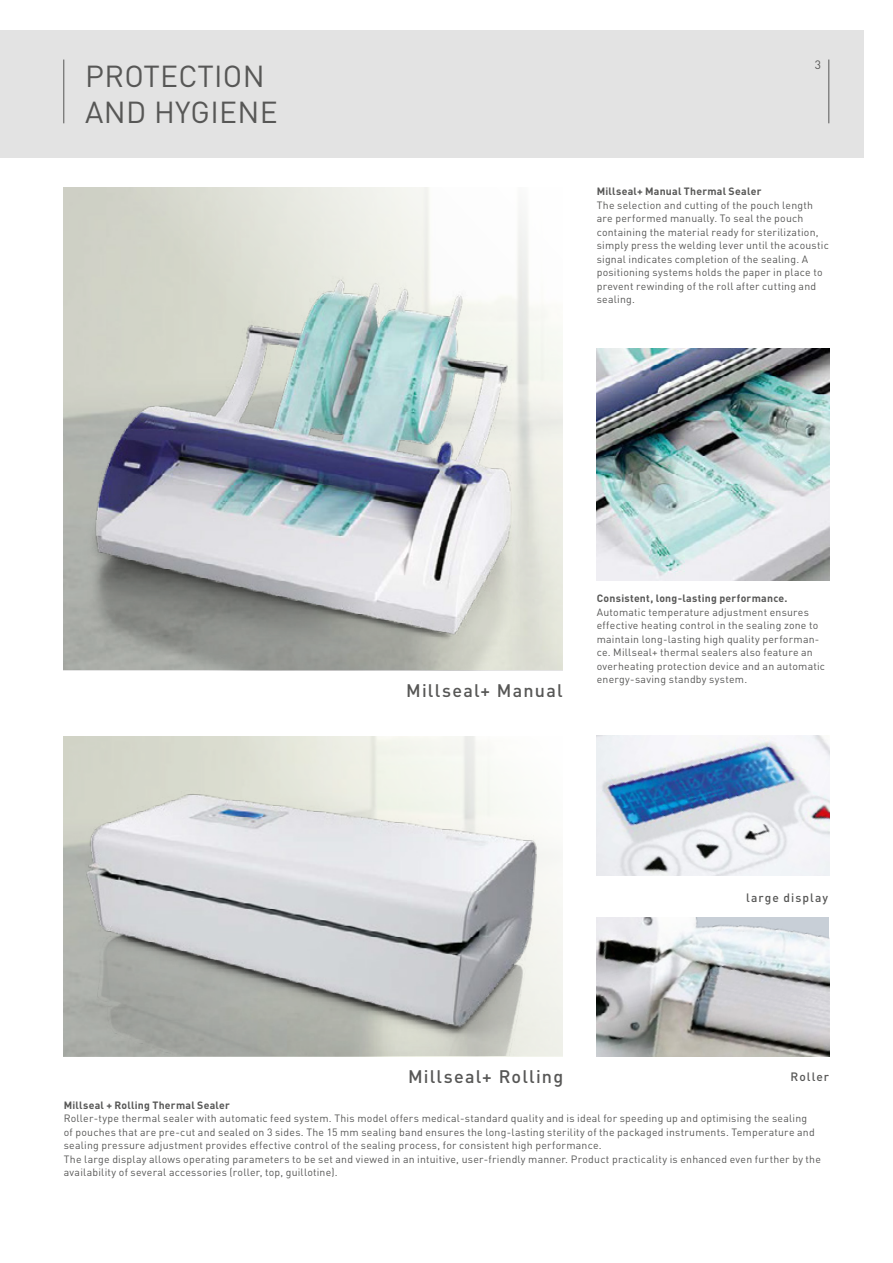
<style>
.page{position:relative;width:893px;height:1263px;background:#fff}
.page>*{position:absolute;margin:0;border:0;box-sizing:border-box;transform-origin:0 0}
.t1{font:30px/36px "DIN Pro";letter-spacing:.01em;color:#575756}
.t2{font:500 18px "DIN Pro";letter-spacing:.07em;color:#575756}
.t3{font:500 12px "DIN Pro";letter-spacing:.085em;color:#575756}
.t4{font:12px "DIN Pro";color:#575756}
.t5{font:10.5px/13.5px "DIN Pro";letter-spacing:.02em;color:#575756}
.t6{font:700 10.5px "DIN Pro";letter-spacing:.025em;color:#575756}
</style>
<div class="page">
<div style="left:0;top:30px;width:863px;height:127px;background:#e3e3e3"></div>
<hr style="left:828px;top:60px;width:1px;height:63px;background:#575756">
<hr style="left:63px;top:60px;width:1px;height:63px;background:#575756">
<img style="left:85px;top:262px;width:442px;height:160px">
<img style="left:85px;top:422px;width:442px;height:248px">
<img style="left:597px;top:349px;width:233px;height:231px">
<img style="left:597px;top:736px;width:232px;height:139px">
<img style="left:597px;top:917px;width:232px;height:139px">
<img style="left:85px;top:790px;width:454px;height:126px">
<img style="left:85px;top:916px;width:454px;height:139px">
<h1 class="t1" style="left:85px;top:57px;width:194px">PROTECTION<br>AND HYGIENE</h1>
<p class="t4" style="left:815px;top:56px;width:8px">3</p>
<p class="t6" style="left:597px;top:184px;width:166px">Millseal+ Manual Thermal Sealer</p>
<p class="t5" style="left:597px;top:198px;width:234px">The selection and cutting of the pouch length are performed manually. To seal the pouch containing the material ready for sterilization, simply press the welding lever until the acoustic signal indicates completion of the sealing. A positioning systems holds the paper in place to prevent rewinding of the roll after cutting and sealing.</p>
<h2 class="t2" style="left:406px;top:679px;width:158px">Millseal+ Manual</h2>
<p class="t6" style="left:597px;top:591px;width:192px">Consistent, long-lasting performance.</p>
<p class="t5" style="left:597px;top:605px;width:230px">Automatic temperature adjustment ensures effective heating control in the sealing zone to maintain long-lasting high quality performan&shy;ce. Millseal+ thermal sealers also feature an overheating protection device and an automatic energy-saving standby system.</p>
<p class="t3" style="left:746px;top:890px;width:84px">large display</p>
<h2 class="t2" style="left:408px;top:1064px;width:157px">Millseal+ Rolling</h2>
<p class="t3" style="left:791px;top:1068px;width:40px">Roller</p>
<p class="t6" style="left:64px;top:1097px;width:168px">Millseal + Rolling Thermal Sealer</p>
<p class="t5" style="left:64px;top:1111px;width:759px">Roller-type thermal sealer with automatic feed system. This model offers medical-standard quality and is ideal for speeding up and optimising the sealing<br>of pouches that are pre-cut and sealed on 3 sides. The 15 mm sealing band ensures the long-lasting sterility of the packaged instruments. Temperature and sealing pressure adjustment provides effective control of the sealing process, for consistent high performance.<br>The large display allows operating parameters to be set and viewed in an intuitive, user-friendly manner. Product practicality is enhanced even further by the availability of several accessories (roller, top, guillotine).</p>
</div>
